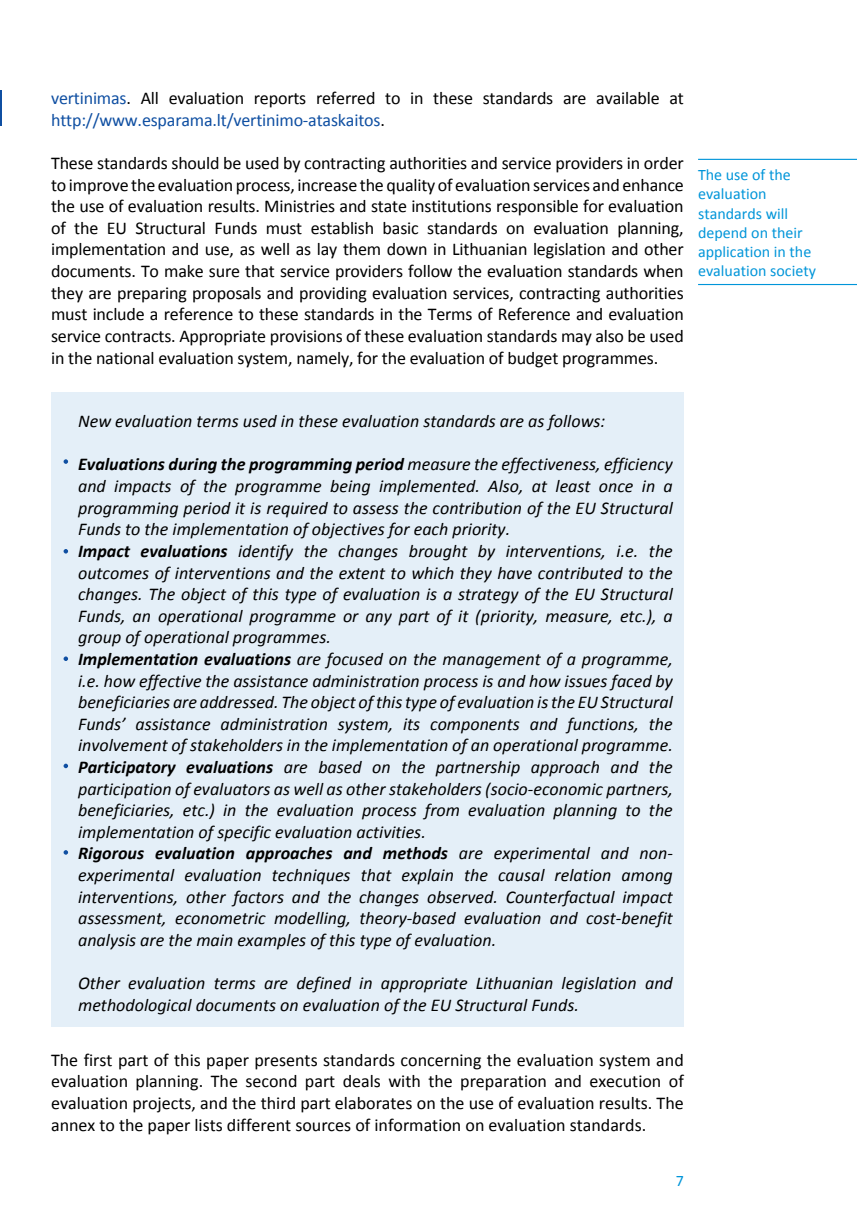
<style>
.page{position:relative;width:857px;height:1225px;background:#fff}
.page>*{position:absolute;margin:0;border:0;box-sizing:border-box;transform-origin:0 0}
.TEX{font:italic 18px/21.6px "Calibri";color:#000;text-align:justify}
.TEX-2{font:18px/21.6px "Calibri";letter-spacing:-.01em;color:#000;text-align:justify}
.Krastinis_TEX_DESINE{font:16px/19.2px "Calibri";color:#0095d9}
.s1{color:#0f4fa2}
.s2{font-weight:700}
</style>
<div class="page">
<hr style="left:0;top:91px;width:1px;height:35px;background:#0f4fa2">
<div style="left:51px;top:392px;width:632px;height:634px;background:#e4eff8"></div>
<svg style="left:63px;top:459px;width:5px;height:5px"></svg>
<svg style="left:63px;top:549px;width:5px;height:4px"></svg>
<svg style="left:63px;top:656px;width:5px;height:5px"></svg>
<svg style="left:63px;top:763px;width:5px;height:5px"></svg>
<svg style="left:63px;top:850px;width:5px;height:4px"></svg>
<hr style="left:697px;top:159px;width:159px;height:1px;background:#0095d9">
<hr style="left:697px;top:284px;width:159px;height:1px;background:#0095d9">
<p class="TEX-2" style="left:51px;top:87px;width:634px"><span class="s1">vertinimas</span>. All evaluation reports referred to in these standards are available at <span class="s1">http://www.esparama.lt/vertinimo-ataskaitos</span>.</p>
<p class="TEX-2" style="left:51px;top:151px;width:634px">These standards should be used by contracting authorities and service providers in order to improve the evaluation process, increase the quality of evaluation services and enhance the use of evaluation results. Ministries and state institutions responsible for evaluation of the EU Structural Funds must establish basic standards on evaluation planning, implementation and use, as well as lay them down in Lithuanian legislation and other documents. To make sure that service providers follow the evaluation standards when they are preparing proposals and providing evaluation services, contracting authorities must include a reference to these standards in the Terms of Reference and evaluation service contracts. Appropriate provisions of these evaluation standards may also be used in the national evaluation system, namely, for the evaluation of budget programmes.</p>
<p class="Krastinis_TEX_DESINE" style="left:697px;top:164px;width:119px">The use of the evaluation standards will depend on their application in the evaluation society</p>
<p class="TEX" style="left:78px;top:409px;width:528px">New evaluation terms used in these evaluation standards are as follows:</p>
<p class="TEX" style="left:78px;top:453px;width:596px"><span class="s2">Evaluations during the programming period</span> measure the effectiveness, efficiency and impacts of the programme being implemented. Also, at least once in a programming period it is required to assess the contribution of the EU Structural Funds to the implementation of objectives for each priority.</p>
<p class="TEX" style="left:78px;top:539px;width:596px"><span class="s2">Impact evaluations</span> identify the changes brought by interventions, i.e. the outcomes of interventions and the extent to which they have contributed to the changes. The object of this type of evaluation is a strategy of the EU Structural Funds, an operational programme or any part of it (priority, measure, etc.), a group of operational programmes.</p>
<p class="TEX" style="left:78px;top:647px;width:596px"><span class="s2">Implementation evaluations</span> are focused on the management of a programme, i.e. how effective the assistance administration process is and how issues faced by beneficiaries are addressed. The object of this type of evaluation is the EU Structural Funds’ assistance administration system, its components and functions, the involvement of stakeholders in the implementation of an operational programme.</p>
<p class="TEX" style="left:78px;top:755px;width:596px"><span class="s2">Participatory evaluations</span> are based on the partnership approach and the participation of evaluators as well as other stakeholders (socio-economic partners, beneficiaries, etc.) in the evaluation process from evaluation planning to the implementation of specific evaluation activities.</p>
<p class="TEX" style="left:78px;top:841px;width:596px"><span class="s2">Rigorous evaluation approaches and methods</span> are experimental and non&shy;experimental evaluation techniques that explain the causal relation among interventions, other factors and the changes observed. Counterfactual impact assessment, econometric modelling, theory-based evaluation and cost-benefit analysis are the main examples of this type of evaluation.</p>
<p class="TEX" style="left:78px;top:971px;width:596px">Other evaluation terms are defined in appropriate Lithuanian legislation and methodological documents on evaluation of the EU Structural Funds.</p>
<p class="TEX-2" style="left:51px;top:1048px;width:634px">The first part of this paper presents standards concerning the evaluation system and evaluation planning. The second part deals with the preparation and execution of evaluation projects, and the third part elaborates on the use of evaluation results. The annex to the paper lists different sources of information on evaluation standards.</p>
<p class="Krastinis_TEX_DESINE" style="left:675px;top:1170px;width:10px">7</p>
</div>
